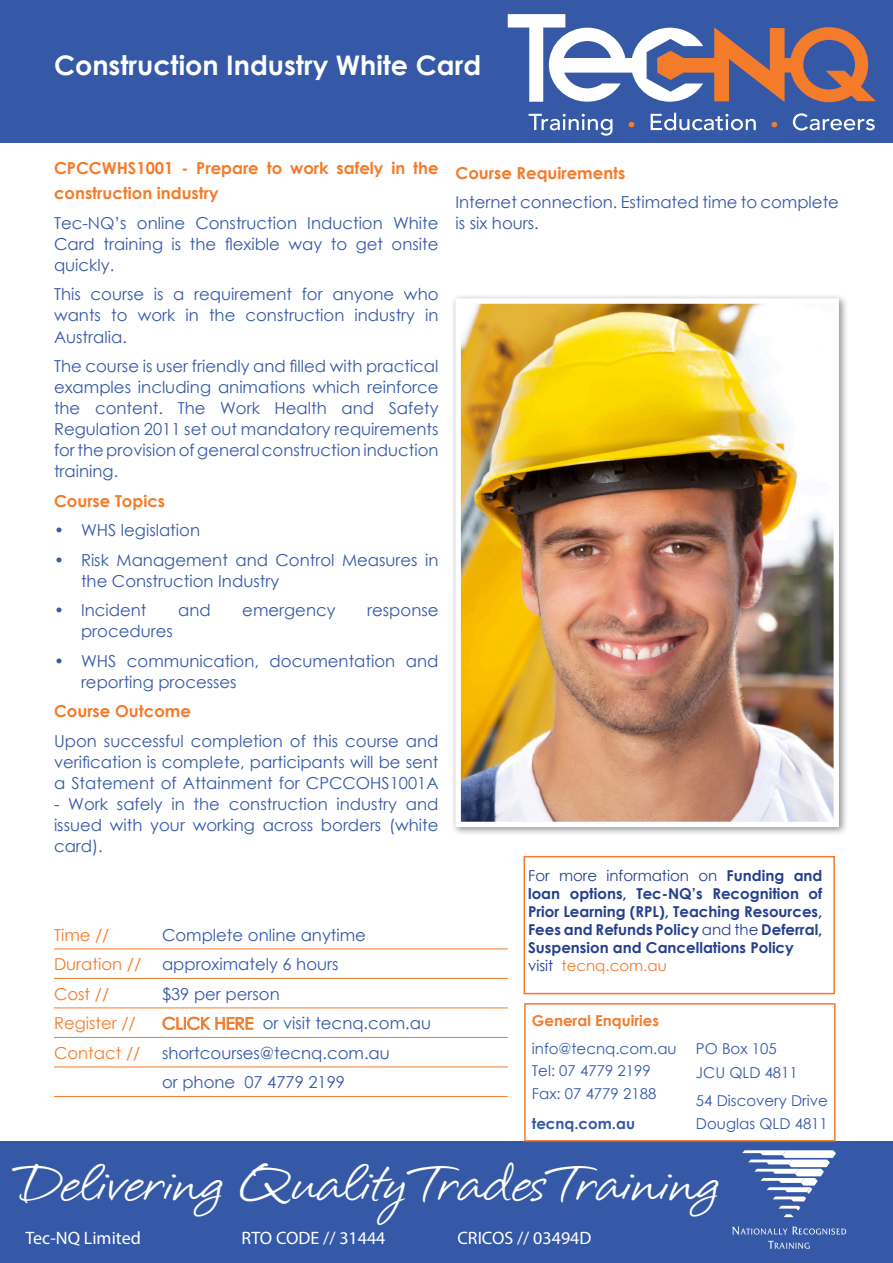
<style>
.page{position:relative;width:893px;height:1263px;background:#fff}
.page>*{position:absolute;margin:0;border:0;box-sizing:border-box;transform-origin:0 0}
.t1{font:45px "Forget Me Not HMK";color:#fff}
.t2{font:700 27px "Century Gothic";color:#fff}
.t3{font:18px "Myriad Pro";color:#fff}
.t4{font:16.5px/21px "Century Gothic";color:#3559a7;text-align:justify}
.t5{font:700 16.5px/25.5px "Century Gothic";color:#f47b2a}
.t6{font:16.5px "Century Gothic";color:#f47b2a}
.t7{font:700 15px/18px "Century Gothic";color:#253f8e}
.t8{font:15px/22.8px "Century Gothic";color:#3559a7}
.t9{font:700 15px "Century Gothic";color:#f47b2a}
.t10{font:700 15px "Century Gothic";color:#3559a7}
.s1{font-weight:400}
.s2{font-weight:400;color:#f47b2a}
.s3{color:#f47b2a}
</style>
<div class="page">
<div style="left:0;top:0;width:893px;height:142px;background:#3559a7"></div>
<div style="left:0;top:1141px;width:893px;height:122px;background:#3559a7"></div>
<svg style="left:742px;top:1150px;width:94px;height:67px"></svg>
<svg style="left:732px;top:1227px;width:114px;height:8px"></svg>
<svg style="left:768px;top:1241px;width:42px;height:8px"></svg>
<div style="left:524px;top:1003px;width:311px;height:138px;border:2px solid #f47b2a"></div>
<svg style="left:529px;top:114px;width:83px;height:22px"></svg>
<svg style="left:651px;top:113px;width:105px;height:17px"></svg>
<svg style="left:793px;top:113px;width:82px;height:17px"></svg>
<svg style="left:629px;top:122px;width:5px;height:5px"></svg>
<svg style="left:771px;top:122px;width:6px;height:5px"></svg>
<svg style="left:508px;top:14px;width:368px;height:88px"></svg>
<div style="left:524px;top:856px;width:311px;height:138px;border:2px solid #f47b2a"></div>
<hr style="left:54px;top:948px;width:454px;height:1px;background:#f47b2a">
<hr style="left:54px;top:978px;width:454px;height:1px;background:#f47b2a">
<hr style="left:54px;top:1007px;width:454px;height:1px;background:#f47b2a">
<hr style="left:54px;top:1037px;width:454px;height:1px;background:#f47b2a">
<hr style="left:54px;top:1066px;width:454px;height:1px;background:#f47b2a">
<hr style="left:54px;top:1096px;width:454px;height:1px;background:#f47b2a">
<svg style="left:162px;top:1016px;width:92px;height:14px"></svg>
<div style="left:451px;top:294px;width:397px;height:542px;background:#231f20;opacity:.5"></div>
<img style="left:461px;top:304px;width:372px;height:517px">
<div style="left:455px;top:298px;width:384px;height:529px;border:5px solid #fff"></div>
<p class="t2" style="left:54px;top:44px;width:429px">Construction Industry White Card</p>
<p class="t5" style="left:54px;top:154px;width:386px">CPCCWHS1001 - Prepare to work safely in the construction industry</p>
<p class="t4" style="left:54px;top:212px;width:386px">Tec-NQ’s online Construction Induction White Card training is the flexible way to get onsite quickly.</p>
<p class="t4" style="left:54px;top:284px;width:386px">This course is a requirement for anyone who wants to work in the construction industry in Australia.</p>
<p class="t4" style="left:54px;top:355px;width:386px">The course is user friendly and filled with practical examples including animations which reinforce the content. The Work Health and Safety Regulation 2011 set out mandatory requirements for the provision of general construction induction training.</p>
<p class="t5" style="left:54px;top:487px;width:113px">Course Topics</p>
<p class="t4" style="left:54px;top:519px;width:148px">• WHS legislation</p>
<p class="t4" style="left:81px;top:549px;width:359px;text-indent:-27px">• Risk Management and Control Measures in the Construction Industry</p>
<p class="t4" style="left:54px;top:599px;width:94px">• Incident</p>
<p class="t4" style="left:178px;top:599px;width:34px">and</p>
<p class="t4" style="left:242px;top:599px;width:95px">emergency</p>
<p class="t4" style="left:367px;top:599px;width:73px">response</p>
<p class="t4" style="left:81px;top:620px;width:93px">procedures</p>
<p class="t4" style="left:81px;top:650px;width:359px;text-indent:-27px">• WHS communication, documentation and reporting processes</p>
<p class="t5" style="left:54px;top:698px;width:138px">Course Outcome</p>
<p class="t4" style="left:54px;top:730px;width:386px">Upon successful completion of this course and verification is complete, participants will be sent a Statement of Attainment for CPCCOHS1001A</p>
<p class="t4" style="left:54px;top:793px;width:386px">- Work safely in the construction industry and issued with your working across borders (white card).</p>
<p class="t5" style="left:455px;top:159px;width:171px">Course Requirements</p>
<p class="t4" style="left:455px;top:192px;width:385px">Internet connection. Estimated time to complete is six hours.</p>
<p class="t7" style="left:528px;top:866px;width:296px"><span class="s1">For more information on</span> Funding and loan options, Tec-NQ’s Recognition of Prior Learning (RPL), Teaching Resources, Fees and Refunds Policy <span class="s1">and the</span> Deferral, Suspension and Cancellations Policy <span class="s1">visit</span> <span class="s2">tecnq.com.au</span></p>
<p class="t6" style="left:54px;top:923px;width:57px">Time //</p>
<p class="t4" style="left:162px;top:924px;width:205px">Complete online anytime</p>
<p class="t6" style="left:54px;top:953px;width:89px">Duration //</p>
<p class="t4" style="left:162px;top:953px;width:178px">approximately 6 hours</p>
<p class="t6" style="left:54px;top:982px;width:57px">Cost //</p>
<p class="t4" style="left:162px;top:983px;width:119px">$39 per person</p>
<p class="t6" style="left:54px;top:1012px;width:83px">Register //</p>
<p class="t4" style="left:162px;top:1012px;width:271px"><span class="s3">CLICK HERE</span> or visit tecnq.com.au</p>
<p class="t6" style="left:54px;top:1041px;width:88px">Contact //</p>
<p class="t4" style="left:162px;top:1042px;width:229px">shortcourses@tecnq.com.au</p>
<p class="t4" style="left:162px;top:1071px;width:184px">or phone 07 4779 2199</p>
<p class="t9" style="left:532px;top:1010px;width:129px">General Enquiries</p>
<p class="t8" style="left:532px;top:1036px;width:146px">info@tecnq.com.au<br>Tel: 07 4779 2199<br>Fax: 07 4779 2188</p>
<p class="t10" style="left:532px;top:1112px;width:105px">tecnq.com.au</p>
<p class="t8" style="left:696px;top:1037px;width:103px;line-height:23.5px">PO Box 105<br>JCU QLD 4811</p>
<p class="t8" style="left:696px;top:1088px;width:133px;line-height:23.5px">54 Discovery Drive<br>Douglas QLD 4811</p>
<h1 class="t1" style="left:20px;top:1157px;width:702px">Delivering Quality Trades Training</h1>
<p class="t3" style="left:26px;top:1226px;width:117px">Tec-NQ Limited</p>
<p class="t3" style="left:242px;top:1226px;width:145px">RTO CODE // 31444</p>
<p class="t3" style="left:458px;top:1226px;width:135px">CRICOS // 03494D</p>
</div>
